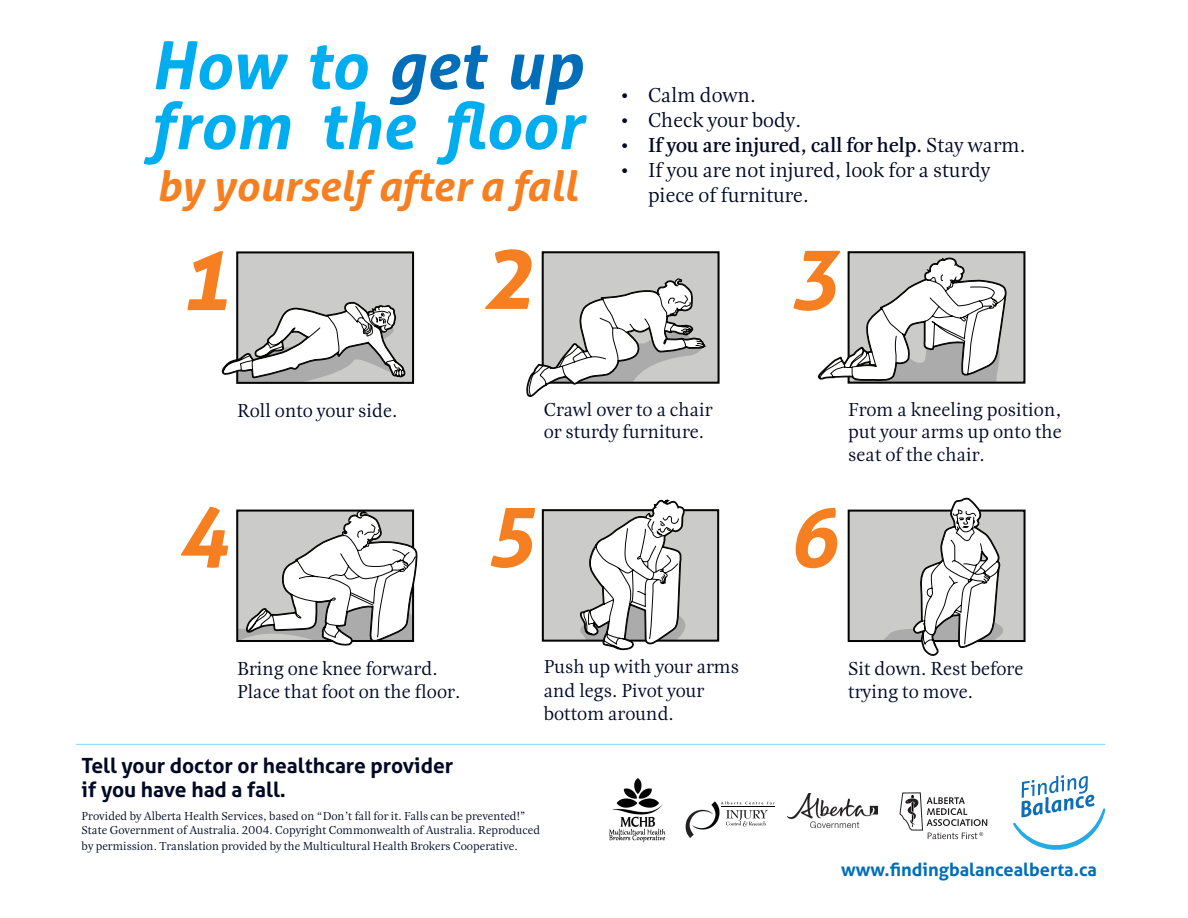
<style>
.page{position:relative;width:1188px;height:918px;background:#fff}
.page>*{position:absolute;margin:0;border:0;box-sizing:border-box;transform-origin:0 0}
.t1{font:italic 700 90px "Aller";color:#f57f21}
.t2{font:italic 700 83.4px "Aller";color:#f57f21}
.t3{font:italic 700 81.9px "Aller";color:#f57f21}
.t4{font:italic 700 66px "Aller";color:#00aeef}
.t5{font:italic 700 64.5px "Aller";color:#00aeef}
.t6{font:italic 700 42px "Aller";color:#f57f21}
.t7{font:21px/25.2px "Esta Pro";color:#000926}
.t8{font:700 21px/24px "Aller";color:#000926}
.t9{font:700 21px "Esta Pro";color:#000926}
.t10{font:19.5px/23.4px "Esta Pro";color:#000926}
.t11{font:700 18.15px "Aller";color:#006eb9}
.t12{font:12px/14.4px "Esta Pro";color:#000926}
.s1{color:#006eb9}
.s2{font-weight:400}
</style>
<div class="page">
<svg style="left:1013px;top:775px;width:92px;height:75px"></svg>
<div style="left:849px;top:252px;width:175px;height:131px;background:#cbcbca"></div>
<div style="left:848px;top:251px;width:177px;height:133px;border:2px solid #040503"></div>
<svg style="left:817px;top:257px;width:207px;height:127px"></svg>
<div style="left:237px;top:252px;width:176px;height:131px;background:#cbcbca"></div>
<div style="left:236px;top:251px;width:178px;height:133px;border:2px solid #040503"></div>
<svg style="left:222px;top:299px;width:187px;height:84px"></svg>
<div style="left:543px;top:252px;width:176px;height:131px;background:#cbcbca"></div>
<div style="left:542px;top:251px;width:178px;height:133px;border:2px solid #040503"></div>
<svg style="left:526px;top:276px;width:184px;height:121px"></svg>
<svg style="left:237px;top:511px;width:181px;height:135px"></svg>
<div style="left:543px;top:510px;width:175px;height:131px;background:#cbcbca"></div>
<div style="left:542px;top:509px;width:177px;height:133px;border:2px solid #040503"></div>
<svg style="left:543px;top:499px;width:159px;height:152px"></svg>
<div style="left:849px;top:511px;width:176px;height:130px;background:#cbcbca"></div>
<div style="left:848px;top:510px;width:178px;height:132px;border:2px solid #040503"></div>
<svg style="left:859px;top:497px;width:166px;height:158px"></svg>
<svg style="left:686px;top:801px;width:89px;height:37px"></svg>
<svg style="left:899px;top:792px;width:88px;height:47px"></svg>
<img style="left:787px;top:793px;width:90px;height:34px">
<hr style="left:76px;top:744px;width:1029px;height:1px;background:#00aeef">
<img style="left:609px;top:778px;width:57px;height:64px">
<h3 class="t4" style="left:150px;top:24px;width:433px">How to <span class="s1">get up</span></h3>
<h3 class="t5" style="left:150px;top:86px;width:433px">from the floor</h3>
<h3 class="t6" style="left:157px;top:160px;width:422px">by yourself after a fall</h3>
<p class="t7" style="left:621px;top:82px;width:136px">• Calm down.</p>
<p class="t7" style="left:621px;top:107px;width:182px">• Check your body.</p>
<p class="t9" style="left:621px;top:132px;width:406px">• If you are injured, call for help. <span class="s2">Stay warm.</span></p>
<p class="t7" style="left:648px;top:157px;width:344px;text-indent:-27px">• If you are not injured, look for a sturdy piece of furniture.</p>
<h1 class="t1" style="left:178px;top:222px;width:55px">1</h1>
<h1 class="t1" style="left:481px;top:221px;width:55px">2</h1>
<h2 class="t2" style="left:790px;top:224px;width:52px">3</h2>
<p class="t10" style="left:237px;top:399px;width:162px">Roll onto your side.</p>
<p class="t10" style="left:544px;top:398px;width:170px;line-height:22.5px">Crawl over to a chair or sturdy furniture.</p>
<p class="t10" style="left:848px;top:398px;width:215px;line-height:22.5px;text-align:justify">From a kneeling position, put your arms up onto the seat of the chair.</p>
<h2 class="t2" style="left:178px;top:481px;width:52px">4</h2>
<h2 class="t2" style="left:486px;top:481px;width:52px">5</h2>
<h3 class="t3" style="left:788px;top:487px;width:51px">6</h3>
<p class="t10" style="left:237px;top:656px;width:225px">Bring one knee forward.<br>Place that foot on the floor.</p>
<p class="t8" style="left:82px;top:754px;width:373px">Tell your doctor or healthcare provider if you have had a fall.</p>
<p class="t10" style="left:544px;top:655px;width:197px">Push up with your arms and legs. Pivot your bottom around.</p>
<p class="t12" style="left:82px;top:808px;width:460px">Provided by Alberta Health Services, based on “Don’t fall for it. Falls can be prevented!”<br>State Government of Australia. 2004. Copyright Commonwealth of Australia. Reproduced</p>
<p class="t12" style="left:82px;top:839px;width:438px">by permission. Translation provided by the Multicultural Health Brokers Cooperative.</p>
<p class="t10" style="left:848px;top:656px;width:177px">Sit down. Rest before trying to move.</p>
<p class="t11" style="left:841px;top:858px;width:257px">www.findingbalancealberta.ca</p>
</div>
